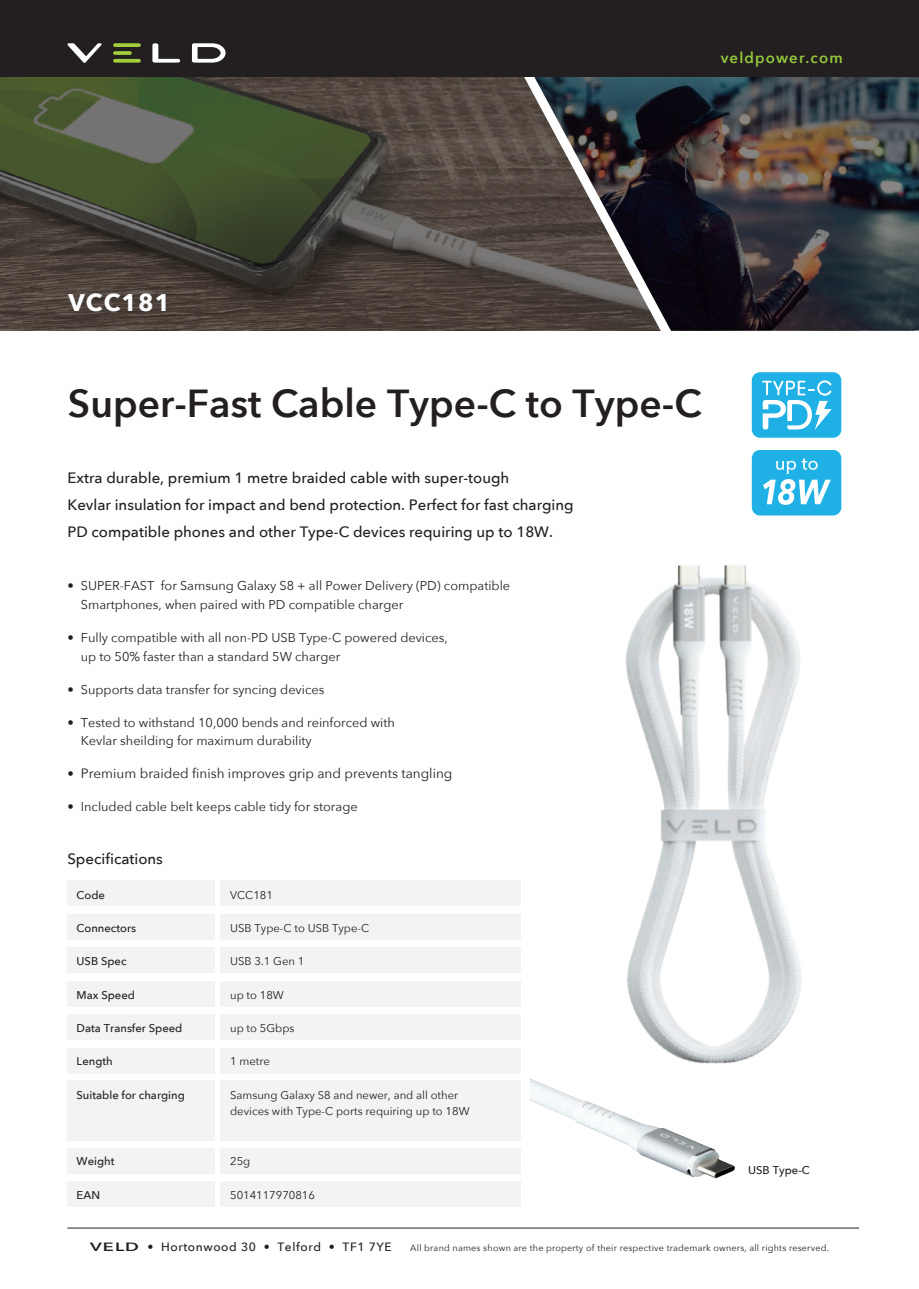
<style>
.page{position:relative;width:919px;height:1289px;background:#fff}
.page>*{position:absolute;margin:0;border:0;box-sizing:border-box;transform-origin:0 0}
.t1{font:600 39px "Avenir Next";color:#231f20}
.t2{font:700 24px "Avenir Next";letter-spacing:.045em;color:#fff}
.t3{font:500 15px/27px "Avenir Next";color:#231f20}
.t4{font:600 15px "Avenir Next";letter-spacing:.075em;color:#94c83c}
.t5{font:13.5px "Avenir Next";color:#231f20}
.t6{font:12.75px/18.8px "Avenir Next";color:#231f20}
.t7{font:500 12px "Avenir Next";letter-spacing:.05em;color:#231f20}
.t8{font:11.25px/16.5px "Avenir Next";color:#231f20}
.t9{font:500 11.25px "Avenir Next";color:#231f20}
.t10{font:9px "Avenir Next";letter-spacing:.025em;color:#231f20}
.s1{font-size:12.75px}
.s2{font-weight:600}
</style>
<div class="page">
<svg style="left:0;top:76px;width:505px;height:254px;background:#494a39"></svg>
<img style="left:679px;top:76px;width:239px;height:254px">
<svg style="left:505px;top:76px;width:174px;height:255px;background:#464243"></svg>
<div style="left:0;top:0;width:918px;height:76px;background:#231f20"></div>
<svg style="left:67px;top:43px;width:35px;height:20px"></svg>
<svg style="left:113px;top:43px;width:28px;height:4px"></svg>
<svg style="left:113px;top:51px;width:19px;height:4px"></svg>
<svg style="left:113px;top:59px;width:28px;height:4px"></svg>
<svg style="left:152px;top:43px;width:28px;height:20px"></svg>
<svg style="left:192px;top:43px;width:33px;height:20px"></svg>
<div style="left:751px;top:450px;width:90px;height:65px;background:#1fb0e6;border-radius:8px"></div>
<svg style="left:763px;top:458px;width:67px;height:47px"></svg>
<div style="left:751px;top:372px;width:90px;height:66px;background:#1fb0e6;border-radius:8px"></div>
<svg style="left:762px;top:380px;width:69px;height:50px"></svg>
<img style="left:625px;top:565px;width:177px;height:499px">
<div style="left:67px;top:880px;width:454px;height:26px;background:#f2f3f4"></div>
<div style="left:67px;top:913px;width:454px;height:26px;background:#f2f3f4"></div>
<div style="left:67px;top:947px;width:454px;height:26px;background:#f2f3f4"></div>
<div style="left:67px;top:1014px;width:454px;height:26px;background:#f2f3f4"></div>
<div style="left:67px;top:1079px;width:454px;height:26px;background:#f2f3f4"></div>
<div style="left:67px;top:1105px;width:454px;height:35px;background:#f2f3f4"></div>
<div style="left:67px;top:1147px;width:454px;height:26px;background:#f2f3f4"></div>
<div style="left:67px;top:1181px;width:454px;height:26px;background:#f2f3f4"></div>
<div style="left:67px;top:980px;width:454px;height:26px;background:#f2f3f4"></div>
<div style="left:67px;top:1047px;width:454px;height:26px;background:#f2f3f4"></div>
<hr style="left:215px;top:877px;width:4px;height:334px;background:#fff">
<hr style="left:67px;top:1227px;width:792px;height:1px;background:#231f20">
<img style="left:529px;top:1078px;width:206px;height:100px">
<p class="t4" style="left:720px;top:45px;width:123px">veldpower.com</p>
<h2 class="t2" style="left:68px;top:282px;width:103px">VCC181</h2>
<h1 class="t1" style="left:68px;top:370px;width:635px">Super-Fast Cable Type-C to Type-C</h1>
<p class="t3" style="left:67px;top:464px;width:507px">Extra durable, premium 1 metre braided cable with super-tough<br>Kevlar insulation for impact and bend protection. Perfect for fast charging<br>PD compatible phones and other Type-C devices requiring up to 18W.</p>
<p class="t6" style="left:81px;top:575px;width:431px;text-indent:-13px">• SUPER-FAST for Samsung Galaxy S8 + all Power Delivery (PD) compatible<br>Smartphones, when paired with PD compatible charger</p>
<p class="t6" style="left:81px;top:627px;width:368px;text-indent:-13px">• Fully compatible with all non-PD USB Type-C powered devices, up to 50% faster than a standard 5W charger</p>
<p class="t6" style="left:67px;top:679px;width:258px">• Supports data transfer for syncing devices</p>
<p class="t6" style="left:81px;top:712px;width:315px;text-indent:-13px">• Tested to withstand 10,000 bends and reinforced with<br>Kevlar sheilding for maximum durability</p>
<p class="t5" style="left:67px;top:762px;width:386px"><span class="s1">•</span> Premium braided finish improves grip and prevents tangling</p>
<p class="t6" style="left:67px;top:797px;width:292px">• Included cable belt keeps cable tidy for storage</p>
<p class="t3" style="left:67px;top:844px;width:97px">Specifications</p>
<p class="t9" style="left:77px;top:885px;width:30px">Code</p>
<p class="t8" style="left:230px;top:886px;width:44px">VCC181</p>
<p class="t9" style="left:77px;top:918px;width:61px">Connectors</p>
<p class="t8" style="left:230px;top:919px;width:141px">USB Type-C to USB Type-C</p>
<p class="t9" style="left:77px;top:951px;width:51px">USB Spec</p>
<p class="t8" style="left:230px;top:952px;width:76px">USB 3.1 Gen 1</p>
<p class="t9" style="left:77px;top:985px;width:60px">Max Speed</p>
<p class="t8" style="left:230px;top:986px;width:55px">up to 18W</p>
<p class="t9" style="left:77px;top:1018px;width:107px">Data Transfer Speed</p>
<p class="t8" style="left:230px;top:1019px;width:66px">up to 5Gbps</p>
<p class="t9" style="left:77px;top:1051px;width:38px">Length</p>
<p class="t8" style="left:230px;top:1052px;width:41px">1 metre</p>
<p class="t8" style="left:230px;top:1086px;width:241px">Samsung Galaxy S8 and newer, and all other devices with Type-C ports requiring up to 18W</p>
<p class="t9" style="left:77px;top:1085px;width:110px">Suitable for charging</p>
<p class="t9" style="left:77px;top:1151px;width:39px">Weight</p>
<p class="t8" style="left:230px;top:1152px;width:22px">25g</p>
<p class="t9" style="left:77px;top:1185px;width:25px">EAN</p>
<p class="t8" style="left:230px;top:1186px;width:86px">5014117970816</p>
<p class="t9" style="left:748px;top:1160px;width:63px">USB Type-C</p>
<p class="t7" style="left:90px;top:1236px;width:303px"><span class="s2">VELD</span> • Hortonwood 30 • Telford • TF1 7YE</p>
<p class="t10" style="left:410px;top:1240px;width:420px">All brand names shown are the property of their respective trademark owners, all rights reserved.</p>
</div>
